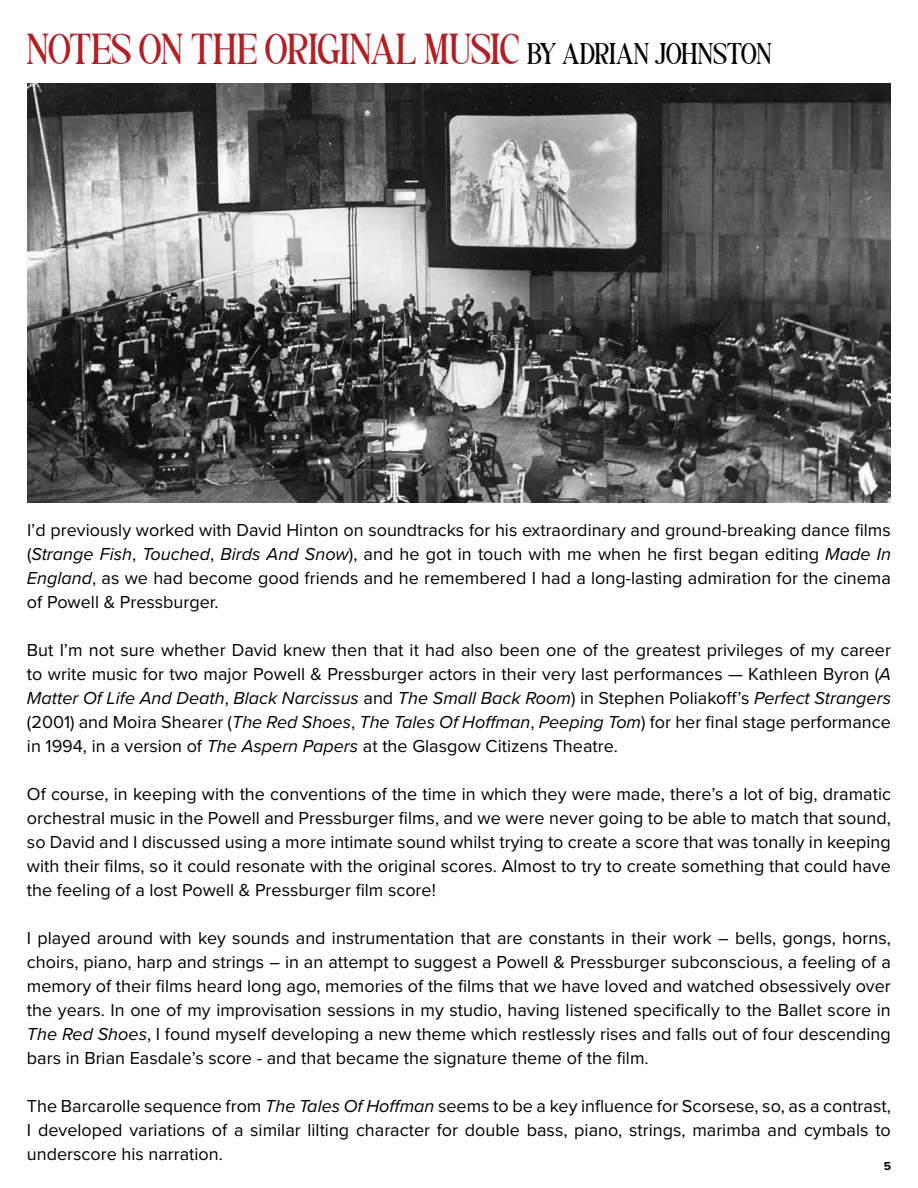
<style>
.page{position:relative;width:918px;height:1188px;background:#fff}
.page>*{position:absolute;margin:0;border:0;box-sizing:border-box;transform-origin:0 0}
.t1{font:39px "Dancing In The Rain";letter-spacing:-.015em;color:#b21f24}
.t2{font:18px/24px "Proxima Nova";color:#000;text-align:justify}
.t3{font:700 12px "Proxima Nova";color:#000}
.s1{font-size:27px;color:#000}
.s2{font-style:italic}
</style>
<div class="page">
<img style="left:27px;top:84px;width:864px;height:419px">
<h1 class="t1" style="left:27px;top:27px;width:747px">NOTES ON THE ORIGINAL MUSIC <span class="s1">BY ADRIAN JOHNSTON</span></h1>
<p class="t2" style="left:27px;top:517px;width:866px">I’d previously worked with David Hinton on soundtracks for his extraordinary and ground-breaking dance films (<span class="s2">Strange Fish</span>, <span class="s2">Touched</span>, <span class="s2">Birds And Snow</span>), and he got in touch with me when he first began editing <span class="s2">Made In England</span>, as we had become good friends and he remembered I had a long-lasting admiration for the cinema of Powell &amp; Pressburger.</p>
<p class="t2" style="left:27px;top:637px;width:866px">But I’m not sure whether David knew then that it had also been one of the greatest privileges of my career to write music for two major Powell &amp; Pressburger actors in their very last performances — Kathleen Byron (<span class="s2">A Matter Of Life And Death</span>, <span class="s2">Black Narcissus</span> and <span class="s2">The Small Back Room</span>) in Stephen Poliakoff’s <span class="s2">Perfect Strangers </span>(2001) and Moira Shearer (<span class="s2">The Red Shoes</span>, <span class="s2">The Tales Of Hoffman</span>, <span class="s2">Peeping Tom</span>) for her final stage performance in 1994, in a version of <span class="s2">The Aspern Papers</span> at the Glasgow Citizens Theatre.</p>
<p class="t2" style="left:27px;top:781px;width:866px">Of course, in keeping with the conventions of the time in which they were made, there’s a lot of big, dramatic orchestral music in the Powell and Pressburger films, and we were never going to be able to match that sound, so David and I discussed using a more intimate sound whilst trying to create a score that was tonally in keeping with their films, so it could resonate with the original scores. Almost to try to create something that could have the feeling of a lost Powell &amp; Pressburger film score!</p>
<p class="t2" style="left:27px;top:925px;width:865px">I played around with key sounds and instrumentation that are constants in their work – bells, gongs, horns, choirs, piano, harp and strings – in an attempt to suggest a Powell &amp; Pressburger subconscious, a feeling of a memory of their films heard long ago, memories of the films that we have loved and watched obsessively over the years. In one of my improvisation sessions in my studio, having listened specifically to the Ballet score in <span class="s2">The Red Shoes</span>, I found myself developing a new theme which restlessly rises and falls out of four descending bars in Brian Easdale’s score - and that became the signature theme of the film.</p>
<p class="t2" style="left:27px;top:1093px;width:865px">The Barcarolle sequence from <span class="s2">The Tales Of Hoffman</span> seems to be a key influence for Scorsese, so, as a contrast, I developed variations of a similar lilting character for double bass, piano, strings, marimba and cymbals to underscore his narration.</p>
<p class="t3" style="left:884px;top:1159px;width:9px">5</p>
</div>
